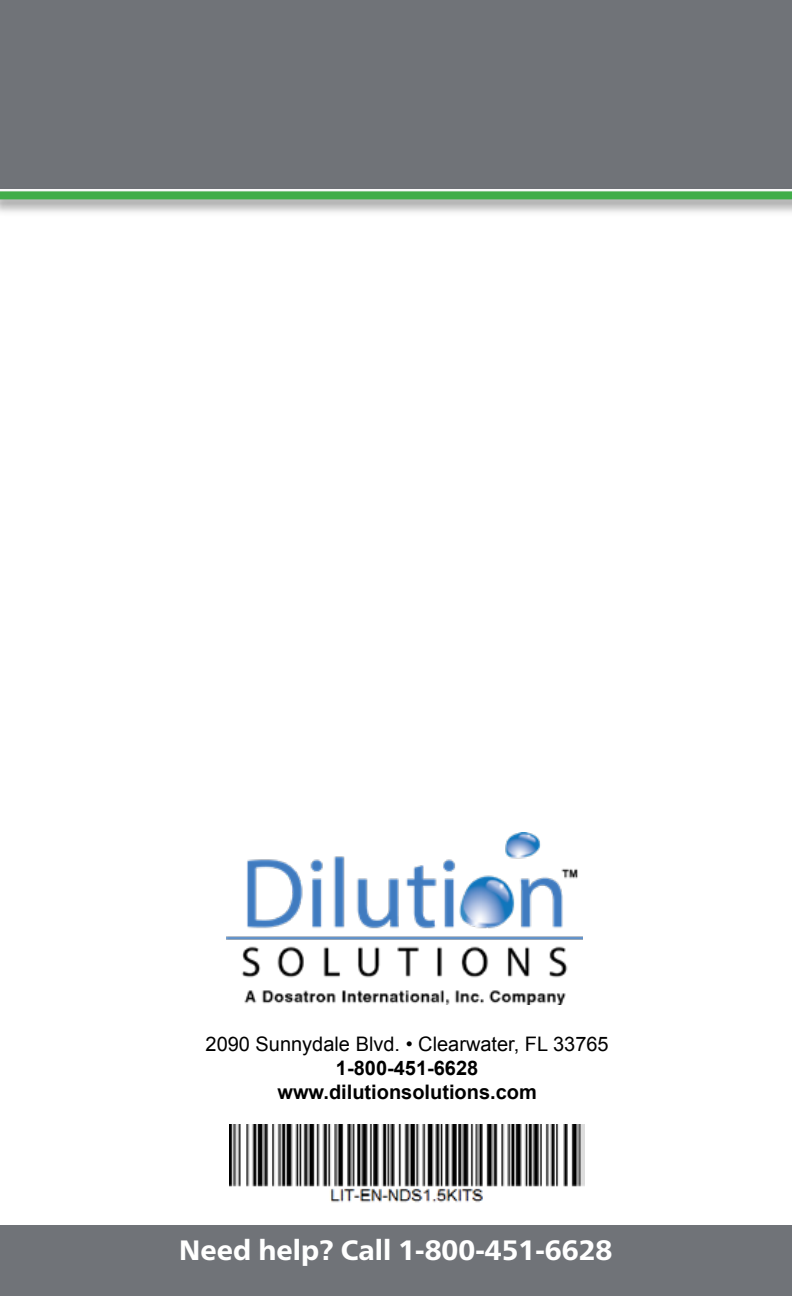
<style>
.page{position:relative;width:792px;height:1296px;background:#fff}
.page>*{position:absolute;margin:0;border:0;box-sizing:border-box;transform-origin:0 0}
.t1{font:800 28px "Frutiger Neue LT Pro";color:#fff}
.t2{font:700 20px/24px "Arial";color:#000;text-align:center}
.t3{font:20px "Arial";color:#000}
</style>
<div class="page">
<div style="left:0;top:0;width:792px;height:188px;background:#707378"></div>
<div style="left:0;top:1225px;width:792px;height:71px;background:#707378"></div>
<div style="left:0;top:187px;width:792px;height:29px;background:#000;opacity:.5"></div>
<div style="left:0;top:191px;width:792px;height:8px;background:#41ad49"></div>
<img style="left:227px;top:833px;width:356px;height:171px">
<img style="left:230px;top:1125px;width:355px;height:78px">
<p class="t3" style="left:206px;top:1031px;width:405px">2090 Sunnydale Blvd. • Clearwater, FL 33765</p>
<p class="t2" style="left:278px;top:1057px;width:261px">1-800-451-6628 www.dilutionsolutions.com</p>
<h1 class="t1" style="left:179px;top:1233px;width:435px">Need help? Call 1-800-523-8499</h1>
<h1 class="t1" style="left:485px;top:1234px;width:129px">451 6628</h1>
</div>
